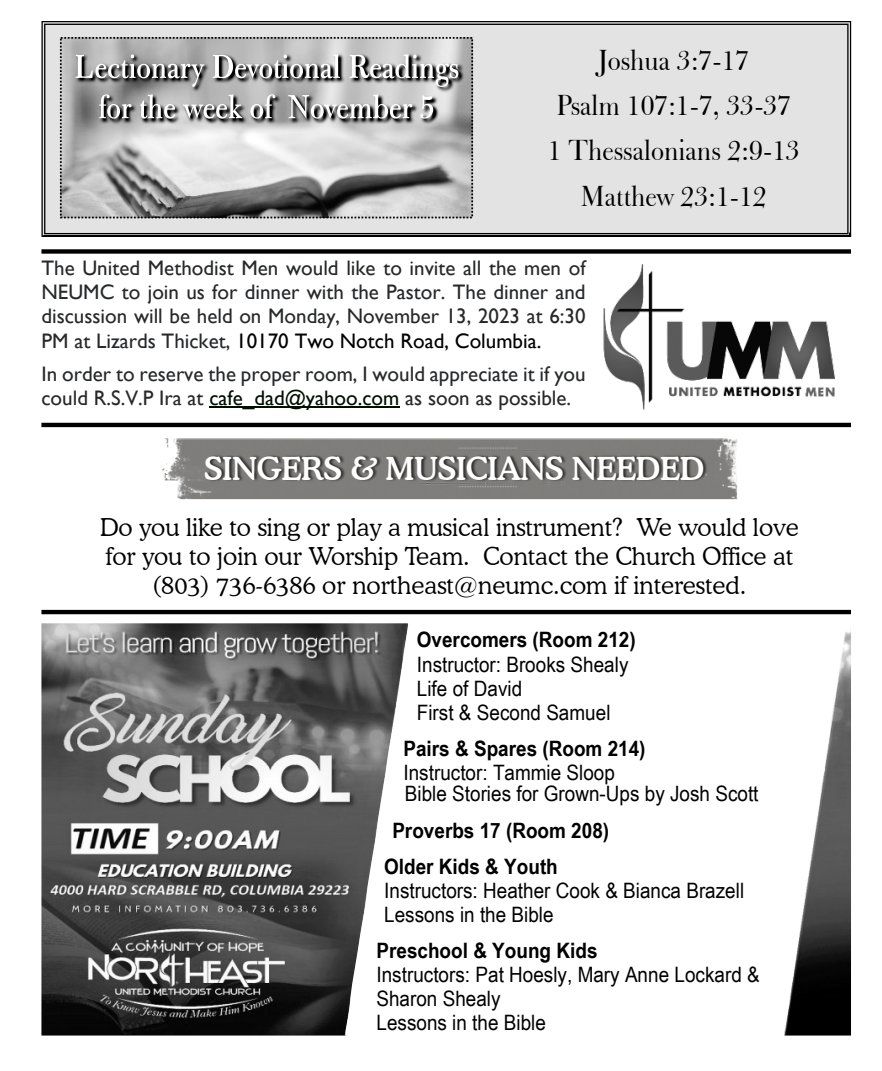
<style>
.page{position:relative;width:882px;height:1071px;background:#fff}
.page>*{position:absolute;margin:0;border:0;box-sizing:border-box;transform-origin:0 0}
.t1{font:500 31.5px "Cooper BT";letter-spacing:-.01em;color:#fff}
.t2{font:28px/45.3px "Bulmer BT";color:#000;text-align:center}
.t3{font:300 24.5px/29.4px "Cooper BT";color:#000;text-align:center}
.t4{font:21.18px/24.2px "Arial Narrow";color:#000;scale:1.09 1}
.t5{font:700 21.18px/36.1px "Arial Narrow";color:#000;scale:1.09 1}
.t6{font:21px/24.3px "Gill Sans";color:#26282a;text-align:justify}
.s1{color:#000}
.s2{color:#000e00}
</style>
<div class="page">
<img style="left:41px;top:623px;width:810px;height:413px">
<svg style="left:41px;top:21px;width:810px;height:216px;background:#d5d5d5"></svg>
<img style="left:63px;top:40px;width:407px;height:175px">
<div style="left:60px;top:37px;width:413px;height:181px;border:2px dashed #000"></div>
<img style="left:73px;top:45px;width:406px;height:89px">
<svg style="left:76px;top:55px;width:128px;height:32px;background:#929292"></svg>
<svg style="left:213px;top:54px;width:127px;height:24px"></svg>
<svg style="left:350px;top:54px;width:108px;height:33px"></svg>
<svg style="left:99px;top:94px;width:33px;height:25px"></svg>
<svg style="left:140px;top:94px;width:35px;height:25px"></svg>
<svg style="left:183px;top:94px;width:59px;height:25px"></svg>
<svg style="left:250px;top:94px;width:25px;height:25px"></svg>
<svg style="left:288px;top:94px;width:124px;height:25px"></svg>
<svg style="left:420px;top:95px;width:13px;height:24px"></svg>
<hr style="left:41px;top:610px;width:810px;height:4px;background:#000">
<div style="left:41px;top:249px;width:810px;height:5px;background:#000"></div>
<hr style="left:41px;top:423px;width:810px;height:4px;background:#000">
<hr style="left:209px;top:406px;width:190px;height:1px;background:#000e00">
<img style="left:603px;top:264px;width:232px;height:146px">
<img style="left:161px;top:438px;width:577px;height:62px">
<img style="left:178px;top:445px;width:557px;height:45px">
<svg style="left:459px;top:486px;width:58px;height:1px"></svg>
<svg style="left:459px;top:448px;width:58px;height:1px"></svg>
<img style="left:412px;top:449px;width:155px;height:4px">
<img style="left:412px;top:482px;width:155px;height:4px">
<h2 class="t2" style="left:548px;top:40px;width:254px">Joshua 3:7-17<br>Psalm 107:1-7, 33-37<br>1 Thessalonians 2:9-13<br>Matthew 23:1-12</h2>
<p class="t6" style="left:41px;top:258px;width:546px">The United Methodist Men would like to invite all the men of NEUMC to join us for dinner with the Pastor. The dinner and discussion will be held on Monday, November 13, 2023 at 6:30<br>PM at Lizards Thicket, <span class="s1">10170 Two Notch Road, Columbia.</span></p>
<p class="t6" style="left:41px;top:364px;width:546px">In order to reserve the proper room, I would appreciate it if you could R.S.V.P Ira at <span class="s2">cafe_dad@yahoo.com</span> as soon as possible.</p>
<h1 class="t1" style="left:204px;top:456px;width:502px">SINGERS &amp; MUSICIANS NEEDED</h1>
<p class="t3" style="left:100px;top:514px;width:700px">Do you like to sing or play a musical instrument? We would love for you to join our Worship Team. Contact the Church Office at (803) 736-6386 or northeast@neumc.com if interested.</p>
<p class="t5" style="left:417px;top:624px;width:202px">Overcomers (Room 212)</p>
<p class="t4" style="left:417px;top:654px;width:196px">Instructor: Brooks Shealy<br>Life of David<br>First &amp; Second Samuel</p>
<p class="t5" style="left:403px;top:733px;width:224px">Pairs &amp; Spares (Room 214)</p>
<p class="t4" style="left:403px;top:764px;width:327px;line-height:21px">Instructor: Tammie Sloop<br>Bible Stories for Grown-Ups by Josh Scott</p>
<p class="t5" style="left:384px;top:814px;width:208px;text-indent:8px">Proverbs 17 (Room 208)<br>Older Kids &amp; Youth</p>
<p class="t4" style="left:384px;top:880px;width:332px">Instructors: Heather Cook &amp; Bianca Brazell<br>Lessons in the Bible</p>
<p class="t5" style="left:377px;top:934px;width:204px">Preschool &amp; Young Kids</p>
<p class="t4" style="left:377px;top:964px;width:353px">Instructors: Pat Hoesly, Mary Anne Lockard &amp;<br>Sharon Shealy<br>Lessons in the Bible</p>
</div>
